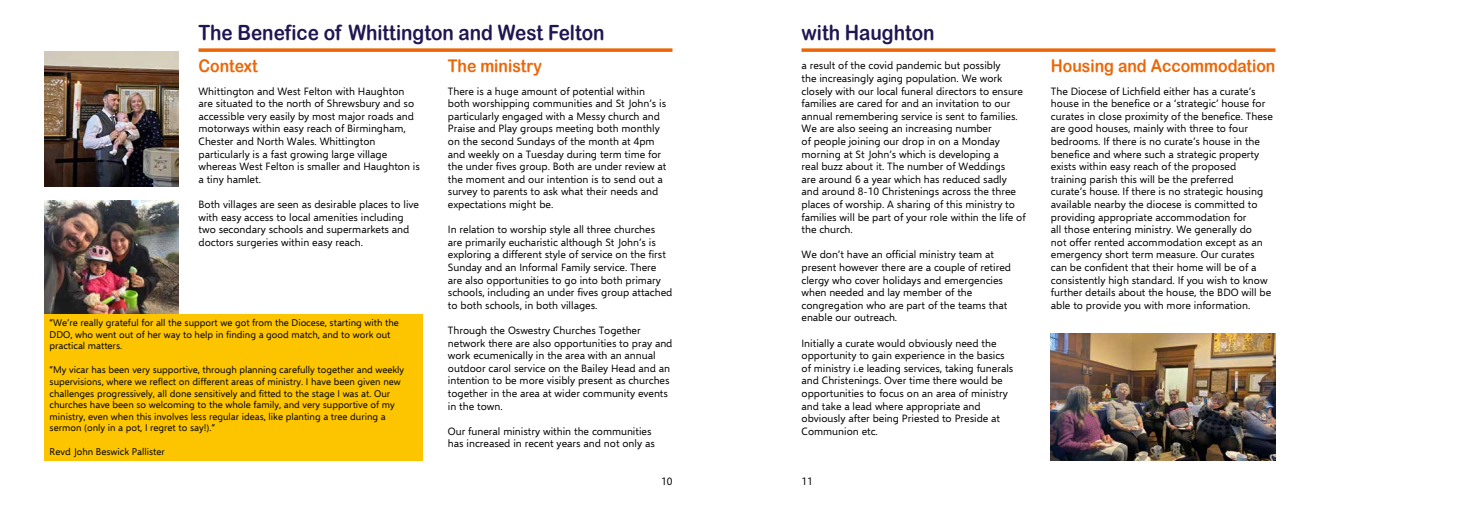
<style>
.page{position:relative;width:1474px;height:521px;background:#fff}
.page>*{position:absolute;margin:0;border:0;box-sizing:border-box;transform-origin:0 0}
.t1{font:21px "Arial Rounded MT Bold";color:#211651;scale:.9 1}
.t2{font:17.5px "Arial Rounded MT Bold";color:#ec6608;scale:.9 1}
.t3{font:10.5px/12.6px "Selawik";color:#000}
.t4{font:9.62px/11.5px "Selawik";color:#000}
</style>
<div class="page">
<svg style="left:198px;top:48px;width:474px;height:4px;background:#ee7826"></svg>
<svg style="left:801px;top:48px;width:474px;height:4px;background:#ee7826"></svg>
<img style="left:45px;top:201px;width:134px;height:113px">
<div style="left:45px;top:314px;width:378px;height:147px;background:#fdc500"></div>
<img style="left:1050px;top:334px;width:225px;height:127px">
<img style="left:45px;top:52px;width:134px;height:134px">
<h1 class="t1" style="left:198px;top:20px;width:452px">The Benefice of Whittington and West Felton</h1>
<h1 class="t1" style="left:801px;top:20px;width:149px">with Haughton</h1>
<h2 class="t2" style="left:198px;top:56px;width:67px">Context</h2>
<p class="t3" style="left:198px;top:85px;width:223px">Whittington and West Felton with Haughton are situated to the north of Shrewsbury and so accessible very easily by most major roads and motorways within easy reach of Birmingham, Chester and North Wales. Whittington particularly is a fast growing large village whereas West Felton is smaller and Haughton is a tiny hamlet.</p>
<p class="t3" style="left:198px;top:198px;width:222px">Both villages are seen as desirable places to live with easy access to local amenities including two secondary schools and supermarkets and doctors surgeries within easy reach.</p>
<p class="t4" style="left:50px;top:317px;width:351px">“We’re really grateful for all the support we got from the Diocese, starting with the<br>DDO, who went out of her way to help in finding a good match, and to work out practical matters.</p>
<p class="t4" style="left:50px;top:364px;width:356px">“My vicar has been very supportive, through planning carefully together and weekly supervisions, where we reflect on different areas of ministry. I have been given new challenges progressively, all done sensitively and fitted to the stage I was at. Our churches have been so welcoming to the whole family, and very supportive of my ministry, even when this involves less regular ideas, like planting a tree during a sermon (only in a pot, I regret to say!).”</p>
<p class="t4" style="left:50px;top:446px;width:117px">Revd John Beswick Pallister</p>
<h2 class="t2" style="left:448px;top:56px;width:106px">The ministry</h2>
<p class="t3" style="left:448px;top:85px;width:220px">There is a huge amount of potential within both worshipping communities and St John’s is particularly engaged with a Messy church and Praise and Play groups meeting both monthly on the second Sundays of the month at 4pm and weekly on a Tuesday during term time for the under fives group. Both are under review at the moment and our intention is to send out a survey to parents to ask what their needs and expectations might be.</p>
<p class="t3" style="left:448px;top:223px;width:226px">In relation to worship style all three churches<br>are primarily eucharistic although St John’s is exploring a different style of service on the first Sunday and an Informal Family service. There are also opportunities to go into both primary schools, including an under fives group attached to both schools, in both villages.</p>
<p class="t3" style="left:448px;top:324px;width:226px">Through the Oswestry Churches Together network there are also opportunities to pray and work ecumenically in the area with an annual outdoor carol service on the Bailey Head and an intention to be more visibly present as churches together in the area at wider community events in the town.</p>
<p class="t3" style="left:448px;top:425px;width:208px">Our funeral ministry within the communities has increased in recent years and not only as</p>
<p class="t3" style="left:801px;top:60px;width:226px">a result of the covid pandemic but possibly<br>the increasingly aging population. We work closely with our local funeral directors to ensure families are cared for and an invitation to our annual remembering service is sent to families.<br>We are also seeing an increasing number<br>of people joining our drop in on a Monday morning at St John’s which is developing a<br>real buzz about it. The number of Weddings<br>are around 6 a year which has reduced sadly and around 8-10 Christenings across the three places of worship. A sharing of this ministry to families will be part of your role within the life of the church.</p>
<p class="t3" style="left:801px;top:249px;width:211px">We don’t have an official ministry team at present however there are a couple of retired clergy who cover holidays and emergencies when needed and lay member of the congregation who are part of the teams that enable our outreach.</p>
<p class="t3" style="left:801px;top:337px;width:213px">Initially a curate would obviously need the opportunity to gain experience in the basics of ministry i.e leading services, taking funerals and Christenings. Over time there would be opportunities to focus on an area of ministry and take a lead where appropriate and obviously after being Priested to Preside at Communion etc.</p>
<p class="t3" style="left:661px;top:475px;width:13px">10</p>
<p class="t3" style="left:801px;top:475px;width:13px">11</p>
<h2 class="t2" style="left:1050px;top:56px;width:251px">Housing and Accommodation</h2>
<p class="t3" style="left:1050px;top:85px;width:223px">The Diocese of Lichfield either has a curate’s house in the benefice or a ‘strategic’ house for curates in close proximity of the benefice. These are good houses, mainly with three to four bedrooms. If there is no curate’s house in the benefice and where such a strategic property exists within easy reach of the proposed training parish this will be the preferred<br>curate’s house. If there is no strategic housing available nearby the diocese is committed to providing appropriate accommodation for<br>all those entering ministry. We generally do<br>not offer rented accommodation except as an emergency short term measure. Our curates can be confident that their home will be of a consistently high standard. If you wish to know further details about the house, the BDO will be able to provide you with more information.</p>
</div>
